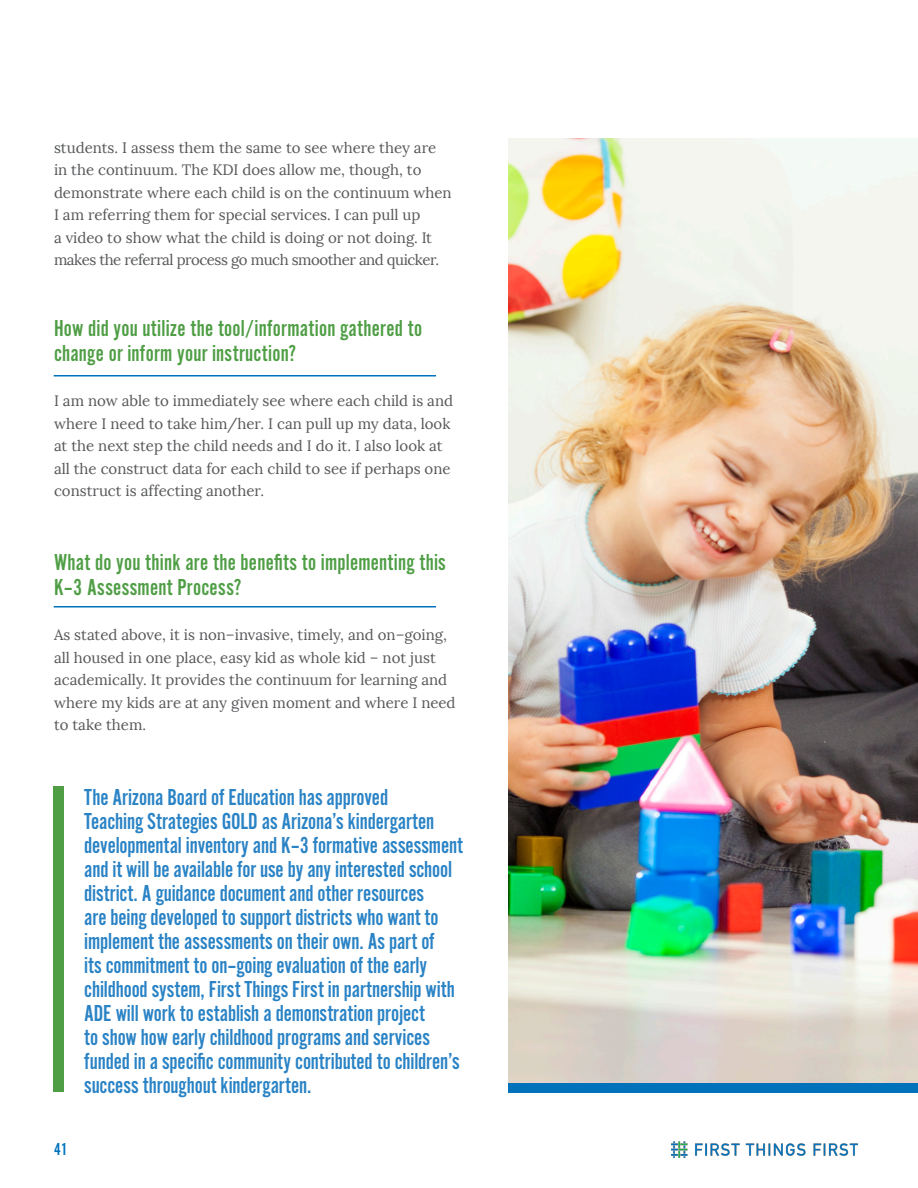
<style>
.page{position:relative;width:918px;height:1188px;background:#fff}
.page>*{position:absolute;margin:0;border:0;box-sizing:border-box;transform-origin:0 0}
.Body{font:24px/24px "Alternate Got No 2 D";letter-spacing:-.005em;color:#2a83c5}
.Sub_headline__GREEN{font:24px/25.5px "Alternate Got No 2 D";letter-spacing:.01em;color:#4f9e45}
.t1{font:18px "Alternate Got No 2 D";color:#0072bc}
.Body-2{font:15px/22.5px "Lora";color:#57585a}
</style>
<div class="page">
<img style="left:671px;top:1141px;width:187px;height:17px">
<div style="left:54px;top:787px;width:10px;height:305px;background:#4f9e45"></div>
<img style="left:508px;top:139px;width:410px;height:944px">
<div style="left:508px;top:1083px;width:410px;height:10px;background:#0072bc"></div>
<hr style="left:54px;top:375px;width:382px;height:1px;background:#0072bc">
<hr style="left:54px;top:606px;width:382px;height:2px;background:#0072bc">
<p class="Body-2" style="left:54px;top:136px;width:399px">students. I assess them the same to see where they are in the continuum. The KDI does allow me, though, to demonstrate where each child is on the continuum when I am referring them for special services. I can pull up<br>a video to show what the child is doing or not doing. It makes the referral process go much smoother and quicker.</p>
<p class="Sub_headline__GREEN" style="left:54px;top:316px;width:370px">How did you utilize the tool/information gathered to change or inform your instruction?</p>
<p class="Body-2" style="left:54px;top:390px;width:401px">I am now able to immediately see where each child is and where I need to take him/her. I can pull up my data, look at the next step the child needs and I do it. I also look at all the construct data for each child to see if perhaps one construct is affecting another.</p>
<p class="Sub_headline__GREEN" style="left:54px;top:550px;width:393px">What do you think are the benefits to implementing this<br>K–3 Assessment Process?</p>
<p class="Body-2" style="left:54px;top:624px;width:403px">As stated above, it is non–invasive, timely, and on–going, all housed in one place, easy kid as whole kid – not just academically. It provides the continuum for learning and where my kids are at any given moment and where I need to take them.</p>
<p class="t1" style="left:54px;top:1139px;width:15px">41</p>
<p class="Body" style="left:84px;top:785px;width:380px">The Arizona Board of Education has approved<br>Teaching Strategies GOLD as Arizona’s kindergarten developmental inventory and K–3 formative assessment and it will be available for use by any interested school district. A guidance document and other resources<br>are being developed to support districts who want to implement the assessments on their own. As part of<br>its commitment to on–going evaluation of the early childhood system, First Things First in partnership with ADE will work to establish a demonstration project<br>to show how early childhood programs and services funded in a specific community contributed to children’s success throughout kindergarten.</p>
</div>
